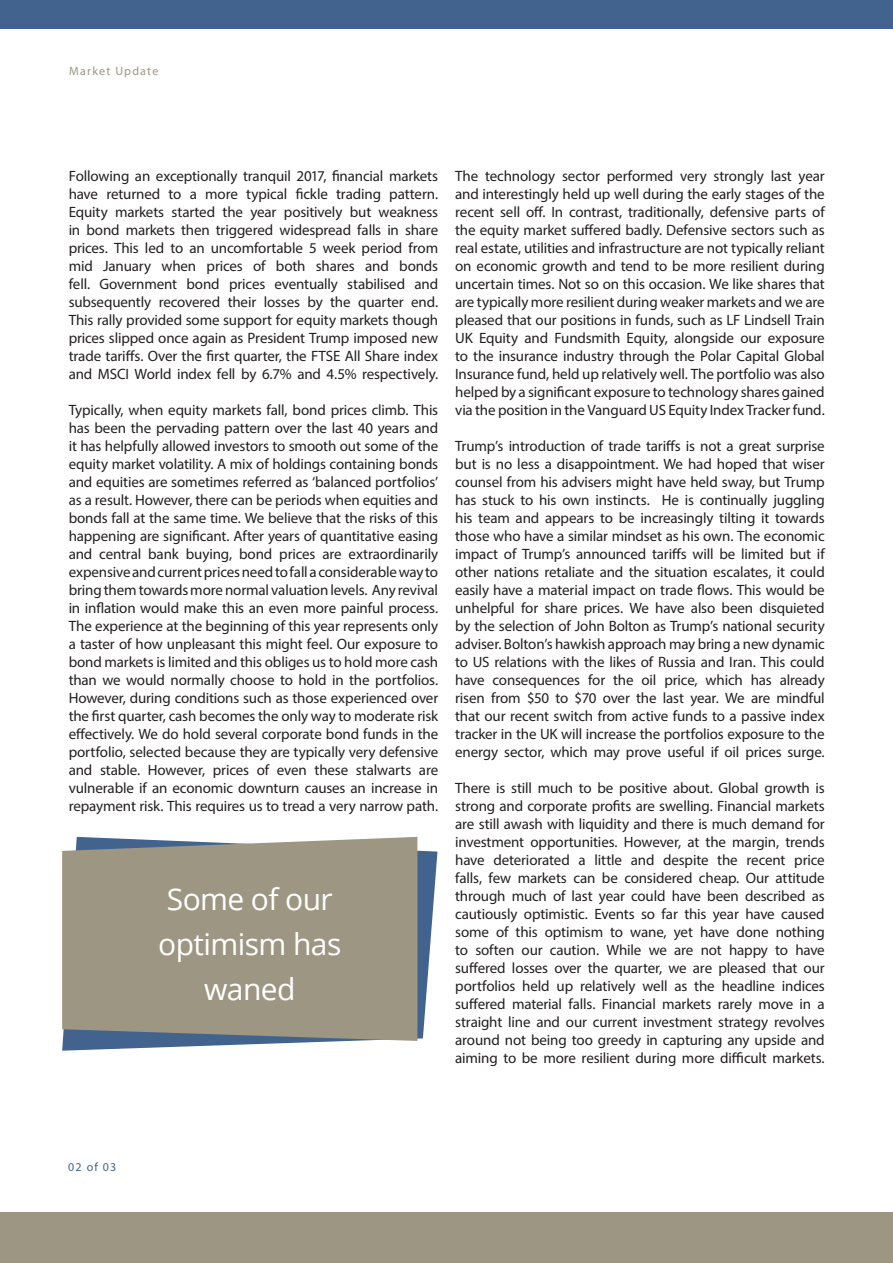
<style>
.page{position:relative;width:893px;height:1263px;background:#fff}
.page>*{position:absolute;margin:0;border:0;box-sizing:border-box;transform-origin:0 0}
.Bullet{font:30px/45px "Open Sans";letter-spacing:-.02em;color:#fff;text-align:center}
.Bullet-2{font:15px/18px "Myriad Pro";letter-spacing:-.01em;color:#231f20;text-align:justify}
.t1{font:12px "Myriad Pro";letter-spacing:.1em;color:#9d9683}
.t2{font:12px "Myriad Pro";color:#42638e}
</style>
<div class="page">
<div style="left:0;top:0;width:893px;height:29px;background:#42638e"></div>
<div style="left:0;top:1213px;width:893px;height:50px;background:#9d9683"></div>
<svg style="left:62px;top:837px;width:375px;height:214px"></svg>
<div style="left:62px;top:837px;width:355px;height:204px;background:#9d9683"></div>
<p class="t1" style="left:69px;top:63px;width:91px">Market Update</p>
<p class="Bullet-2" style="left:69px;top:166px;width:371px">Following an exceptionally tranquil 2017, financial markets have returned to a more typical fickle trading pattern.<br>Equity markets started the year positively but weakness in bond markets then triggered widespread falls in share prices. This led to an uncomfortable 5 week period from mid January when prices of both shares and bonds fell. Government bond prices eventually stabilised and subsequently recovered their losses by the quarter end.<br>This rally provided some support for equity markets though prices slipped once again as President Trump imposed new trade tariffs. Over the first quarter, the FTSE All Share index and MSCI World index fell by 6.7% and 4.5% respectively.</p>
<p class="Bullet-2" style="left:69px;top:400px;width:371px">Typically, when equity markets fall, bond prices climb. This has been the pervading pattern over the last 40 years and it has helpfully allowed investors to smooth out some of the equity market volatility. A mix of holdings containing bonds and equities are sometimes referred as ‘balanced portfolios’ as a result. However, there can be periods when equities and bonds fall at the same time. We believe that the risks of this happening are significant. After years of quantitative easing and central bank buying, bond prices are extraordinarily expensive and current prices need to fall a considerable way to bring them towards more normal valuation levels. Any revival in inflation would make this an even more painful process.<br>The experience at the beginning of this year represents only a taster of how unpleasant this might feel. Our exposure to bond markets is limited and this obliges us to hold more cash than we would normally choose to hold in the portfolios.<br>However, during conditions such as those experienced over the first quarter, cash becomes the only way to moderate risk effectively. We do hold several corporate bond funds in the portfolio, selected because they are typically very defensive and stable. However, prices of even these stalwarts are vulnerable if an economic downturn causes an increase in repayment risk. This requires us to tread a very narrow path.</p>
<p class="Bullet" style="left:158px;top:876px;width:185px">Some of our optimism has waned</p>
<p class="Bullet-2" style="left:455px;top:166px;width:371px">The technology sector performed very strongly last year and interestingly held up well during the early stages of the recent sell off. In contrast, traditionally, defensive parts of the equity market suffered badly. Defensive sectors such as real estate, utilities and infrastructure are not typically reliant on economic growth and tend to be more resilient during uncertain times. Not so on this occasion. We like shares that are typically more resilient during weaker markets and we are pleased that our positions in funds, such as LF Lindsell Train UK Equity and Fundsmith Equity, alongside our exposure to the insurance industry through the Polar Capital Global Insurance fund, held up relatively well. The portfolio was also helped by a significant exposure to technology shares gained via the position in the Vanguard US Equity Index Tracker fund.</p>
<p class="Bullet-2" style="left:455px;top:436px;width:371px">Trump’s introduction of trade tariffs is not a great surprise but is no less a disappointment. We had hoped that wiser counsel from his advisers might have held sway, but Trump has stuck to his own instincts. He is continually juggling his team and appears to be increasingly tilting it towards those who have a similar mindset as his own. The economic impact of Trump’s announced tariffs will be limited but if other nations retaliate and the situation escalates, it could easily have a material impact on trade flows. This would be unhelpful for share prices. We have also been disquieted by the selection of John Bolton as Trump’s national security adviser. Bolton’s hawkish approach may bring a new dynamic to US relations with the likes of Russia and Iran. This could have consequences for the oil price, which has already risen from $50 to $70 over the last year. We are mindful that our recent switch from active funds to a passive index tracker in the UK will increase the portfolios exposure to the energy sector, which may prove useful if oil prices surge.</p>
<p class="Bullet-2" style="left:455px;top:778px;width:371px">There is still much to be positive about. Global growth is strong and corporate profits are swelling. Financial markets are still awash with liquidity and there is much demand for investment opportunities. However, at the margin, trends have deteriorated a little and despite the recent price falls, few markets can be considered cheap. Our attitude through much of last year could have been described as cautiously optimistic. Events so far this year have caused some of this optimism to wane, yet have done nothing to soften our caution. While we are not happy to have suffered losses over the quarter, we are pleased that our portfolios held up relatively well as the headline indices suffered material falls. Financial markets rarely move in a straight line and our current investment strategy revolves around not being too greedy in capturing any upside and aiming to be more resilient during more difficult markets.</p>
<p class="t2" style="left:68px;top:1159px;width:50px">02 of 03</p>
</div>
